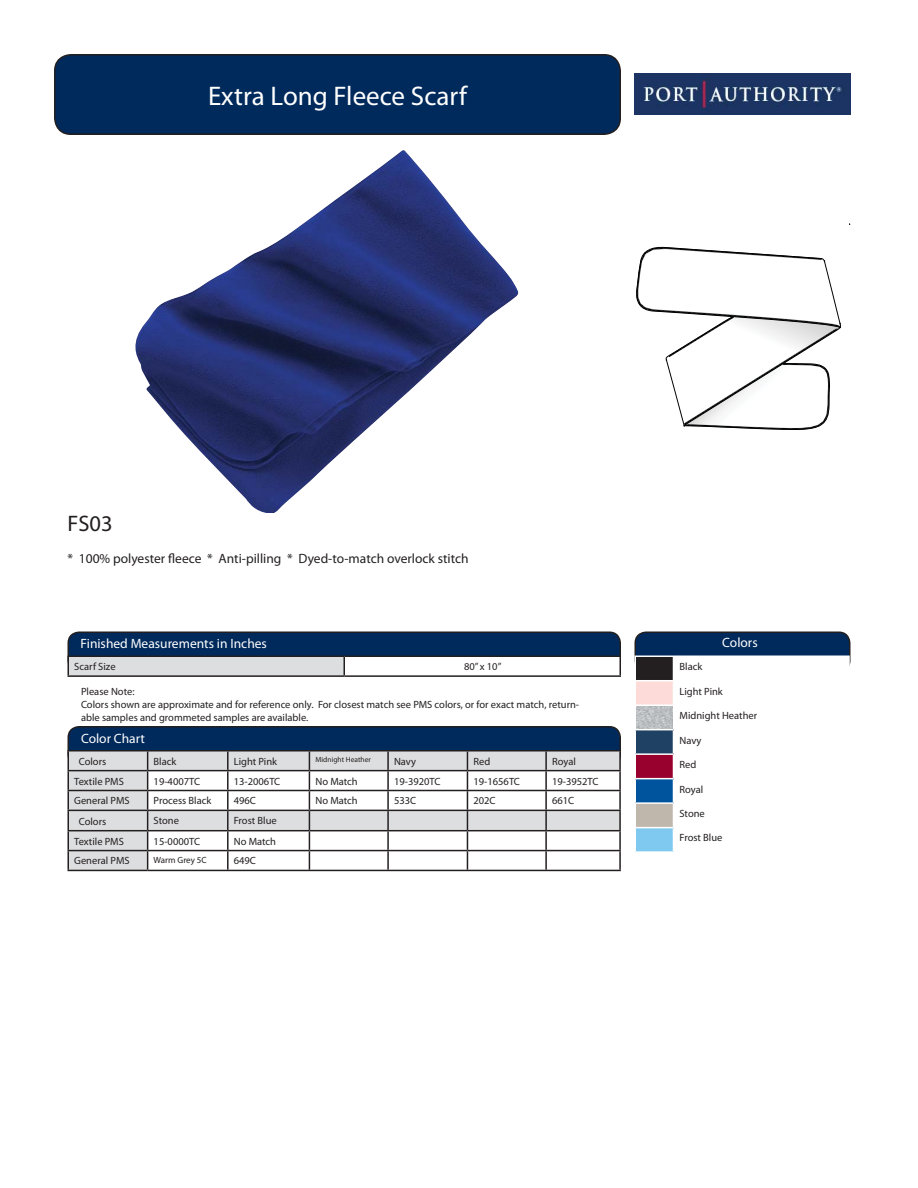
<style>
.page{position:relative;width:918px;height:1188px;background:#fff}
.page>*{position:absolute;margin:0;border:0;box-sizing:border-box;transform-origin:0 0}
.t1{font:27px "Myriad Pro";color:#fff}
.t2{font:22.5px "Myriad Pro";color:#231f20}
.t3{font:13.5px "Myriad Pro";color:#231f20}
.t4{font:13.5px "Myriad Pro";color:#fff}
.t5{font:10.5px/12.6px "Myriad Pro";color:#231f20}
.t6{font:9px "Myriad Pro";color:#231f20}
.t7{font:7.5px "Myriad Pro";color:#231f20}
</style>
<div class="page">
<div style="left:68px;top:727px;width:552px;height:39px;background:#002a5c;border-radius:11px"></div>
<div style="left:68px;top:726px;width:553px;height:40px;border:2px solid #231f20;border-radius:11px"></div>
<div style="left:68px;top:632px;width:552px;height:39px;background:#002a5c;border-radius:11px"></div>
<div style="left:68px;top:632px;width:553px;height:40px;border:2px solid #231f20;border-radius:11px"></div>
<div style="left:635px;top:632px;width:215px;height:39px;background:#002a5c;border-radius:11px"></div>
<div style="left:635px;top:632px;width:216px;height:40px;border:2px solid #231f20;border-radius:11px"></div>
<div style="left:55px;top:55px;width:565px;height:79px;background:#002a5c;border-radius:16px"></div>
<div style="left:54px;top:54px;width:567px;height:81px;border:2px solid #231f20;border-radius:16px"></div>
<img style="left:634px;top:73px;width:216px;height:42px">
<img style="left:135px;top:150px;width:384px;height:363px">
<svg style="left:636px;top:246px;width:205px;height:184px"></svg>
<div style="left:635px;top:656px;width:39px;height:25px;background:#231f20"></div>
<div style="left:674px;top:656px;width:175px;height:25px;background:#fff"></div>
<div style="left:635px;top:681px;width:39px;height:24px;background:#fcdbd8"></div>
<div style="left:635px;top:730px;width:39px;height:24px;background:#1e4164"></div>
<div style="left:635px;top:754px;width:39px;height:25px;background:#98002e"></div>
<div style="left:635px;top:779px;width:39px;height:24px;background:#00549e"></div>
<div style="left:635px;top:803px;width:39px;height:25px;background:#bfb6ac"></div>
<div style="left:635px;top:828px;width:39px;height:24px;background:#7fc9f0"></div>
<hr style="left:634px;top:656px;width:40px;height:1px;background:#fff">
<hr style="left:634px;top:657px;width:2px;height:23px;background:#fff">
<hr style="left:674px;top:656px;width:176px;height:1px;background:#fff">
<hr style="left:848px;top:657px;width:2px;height:23px;background:#fff">
<hr style="left:634px;top:680px;width:40px;height:1px;background:#fff">
<hr style="left:634px;top:681px;width:2px;height:23px;background:#fff">
<hr style="left:634px;top:704px;width:40px;height:2px;background:#fff">
<hr style="left:634px;top:730px;width:2px;height:23px;background:#fff">
<hr style="left:634px;top:753px;width:40px;height:2px;background:#fff">
<hr style="left:634px;top:755px;width:2px;height:23px;background:#fff">
<hr style="left:634px;top:778px;width:40px;height:1px;background:#fff">
<hr style="left:634px;top:779px;width:2px;height:23px;background:#fff">
<hr style="left:634px;top:802px;width:40px;height:2px;background:#fff">
<hr style="left:634px;top:804px;width:2px;height:23px;background:#fff">
<hr style="left:634px;top:827px;width:40px;height:1px;background:#fff">
<hr style="left:634px;top:828px;width:2px;height:23px;background:#fff">
<svg style="left:673px;top:657px;width:1px;height:194px"></svg>
<hr style="left:634px;top:851px;width:40px;height:2px;background:#fff">
<div style="left:68px;top:656px;width:276px;height:20px;background:#dddedf"></div>
<div style="left:344px;top:656px;width:276px;height:20px;background:#fff"></div>
<hr style="left:344px;top:675px;width:277px;height:2px;background:#231f20">
<hr style="left:344px;top:656px;width:277px;height:1px;background:#231f20">
<svg style="left:620px;top:657px;width:1px;height:18px"></svg>
<hr style="left:68px;top:656px;width:276px;height:1px;background:#231f20">
<svg style="left:68px;top:657px;width:1px;height:18px"></svg>
<svg style="left:344px;top:657px;width:1px;height:18px"></svg>
<hr style="left:68px;top:675px;width:276px;height:2px;background:#231f20">
<svg style="left:69px;top:752px;width:550px;height:118px"></svg>
<hr style="left:467px;top:750px;width:154px;height:2px;background:#231f20">
<hr style="left:148px;top:790px;width:80px;height:1px;background:#231f20">
<hr style="left:228px;top:790px;width:81px;height:1px;background:#231f20">
<hr style="left:309px;top:790px;width:79px;height:1px;background:#231f20">
<hr style="left:388px;top:790px;width:158px;height:1px;background:#231f20">
<hr style="left:546px;top:790px;width:75px;height:1px;background:#231f20">
<hr style="left:148px;top:810px;width:80px;height:1px;background:#231f20">
<hr style="left:388px;top:810px;width:233px;height:1px;background:#231f20">
<hr style="left:148px;top:850px;width:80px;height:1px;background:#231f20">
<hr style="left:228px;top:850px;width:81px;height:1px;background:#231f20">
<hr style="left:309px;top:850px;width:79px;height:1px;background:#231f20">
<hr style="left:388px;top:850px;width:79px;height:1px;background:#231f20">
<hr style="left:467px;top:850px;width:79px;height:1px;background:#231f20">
<hr style="left:546px;top:850px;width:75px;height:1px;background:#231f20">
<hr style="left:148px;top:870px;width:473px;height:1px;background:#231f20">
<hr style="left:67px;top:750px;width:81px;height:2px;background:#231f20">
<hr style="left:148px;top:750px;width:80px;height:2px;background:#231f20">
<hr style="left:148px;top:770px;width:80px;height:1px;background:#231f20">
<hr style="left:228px;top:750px;width:81px;height:2px;background:#231f20">
<hr style="left:228px;top:770px;width:81px;height:1px;background:#231f20">
<hr style="left:309px;top:750px;width:79px;height:2px;background:#231f20">
<hr style="left:309px;top:770px;width:79px;height:1px;background:#231f20">
<hr style="left:67px;top:770px;width:81px;height:1px;background:#231f20">
<hr style="left:67px;top:790px;width:81px;height:1px;background:#231f20">
<hr style="left:67px;top:850px;width:81px;height:1px;background:#231f20">
<hr style="left:67px;top:870px;width:81px;height:1px;background:#231f20">
<hr style="left:67px;top:810px;width:81px;height:1px;background:#231f20">
<svg style="left:67px;top:752px;width:2px;height:118px"></svg>
<hr style="left:67px;top:830px;width:81px;height:1px;background:#231f20">
<hr style="left:388px;top:770px;width:79px;height:1px;background:#231f20">
<hr style="left:388px;top:750px;width:79px;height:2px;background:#231f20">
<hr style="left:228px;top:830px;width:81px;height:1px;background:#231f20">
<svg style="left:309px;top:752px;width:1px;height:118px"></svg>
<hr style="left:309px;top:830px;width:79px;height:1px;background:#231f20">
<hr style="left:467px;top:770px;width:79px;height:1px;background:#231f20">
<hr style="left:228px;top:810px;width:81px;height:1px;background:#231f20">
<svg style="left:387px;top:752px;width:2px;height:118px"></svg>
<hr style="left:388px;top:830px;width:79px;height:1px;background:#231f20">
<hr style="left:546px;top:770px;width:75px;height:1px;background:#231f20">
<svg style="left:467px;top:752px;width:1px;height:118px"></svg>
<hr style="left:467px;top:830px;width:79px;height:1px;background:#231f20">
<svg style="left:147px;top:752px;width:1px;height:118px"></svg>
<svg style="left:227px;top:752px;width:2px;height:118px"></svg>
<hr style="left:309px;top:810px;width:79px;height:1px;background:#231f20">
<svg style="left:545px;top:752px;width:2px;height:118px"></svg>
<svg style="left:619px;top:752px;width:2px;height:118px"></svg>
<hr style="left:148px;top:830px;width:80px;height:1px;background:#231f20">
<hr style="left:546px;top:830px;width:75px;height:1px;background:#231f20">
<img style="left:636px;top:706px;width:37px;height:23px">
<h1 class="t1" style="left:208px;top:86px;width:260px">Extra Long Fleece Scarf</h1>
<h2 class="t2" style="left:68px;top:515px;width:47px">FS03</h2>
<p class="t3" style="left:68px;top:554px;width:403px">* 100% polyester fleece * Anti-pilling * Dyed-to-match overlock stitch</p>
<p class="t4" style="left:81px;top:638px;width:188px">Finished Measurements in Inches</p>
<p class="t5" style="left:74px;top:661px;width:43px">Scarf Size</p>
<p class="t5" style="left:464px;top:661px;width:39px">80” x 10”</p>
<p class="t5" style="left:81px;top:687px;width:500px">Please Note:<br>Colors shown are approximate and for reference only. For closest match see PMS colors, or for exact match, return&shy;able samples and grommeted samples are available.</p>
<p class="t4" style="left:81px;top:733px;width:66px">Color Chart</p>
<p class="t5" style="left:79px;top:756px;width:29px">Colors</p>
<p class="t5" style="left:154px;top:756px;width:24px">Black</p>
<p class="t5" style="left:234px;top:756px;width:45px">Light Pink</p>
<p class="t7" style="left:315px;top:757px;width:57px">Midnight Heather</p>
<p class="t5" style="left:394px;top:756px;width:24px">Navy</p>
<p class="t5" style="left:473px;top:756px;width:18px">Red</p>
<p class="t5" style="left:552px;top:756px;width:25px">Royal</p>
<p class="t5" style="left:74px;top:776px;width:51px">Textile PMS</p>
<p class="t5" style="left:154px;top:776px;width:48px">19-4007TC</p>
<p class="t5" style="left:234px;top:776px;width:48px">13-2006TC</p>
<p class="t5" style="left:315px;top:776px;width:44px">No Match</p>
<p class="t5" style="left:394px;top:776px;width:48px">19-3920TC</p>
<p class="t5" style="left:473px;top:776px;width:48px">19-1656TC</p>
<p class="t5" style="left:552px;top:776px;width:48px">19-3952TC</p>
<p class="t5" style="left:74px;top:796px;width:57px">General PMS</p>
<p class="t5" style="left:154px;top:796px;width:59px">Process Black</p>
<p class="t5" style="left:234px;top:796px;width:24px">496C</p>
<p class="t5" style="left:315px;top:796px;width:44px">No Match</p>
<p class="t5" style="left:394px;top:796px;width:24px">533C</p>
<p class="t5" style="left:473px;top:796px;width:24px">202C</p>
<p class="t5" style="left:552px;top:796px;width:24px">661C</p>
<p class="t5" style="left:79px;top:816px;width:29px">Colors</p>
<p class="t5" style="left:154px;top:816px;width:27px">Stone</p>
<p class="t5" style="left:234px;top:816px;width:44px">Frost Blue</p>
<p class="t5" style="left:74px;top:836px;width:51px">Textile PMS</p>
<p class="t5" style="left:154px;top:836px;width:48px">15-0000TC</p>
<p class="t5" style="left:234px;top:836px;width:44px">No Match</p>
<p class="t5" style="left:74px;top:856px;width:57px">General PMS</p>
<p class="t6" style="left:154px;top:857px;width:55px">Warm Grey 5C</p>
<p class="t5" style="left:234px;top:856px;width:24px">649C</p>
<p class="t4" style="left:722px;top:637px;width:37px">Colors</p>
<p class="t5" style="left:680px;top:661px;width:24px">Black</p>
<p class="t5" style="left:680px;top:686px;width:45px">Light Pink</p>
<p class="t5" style="left:680px;top:710px;width:79px">Midnight Heather</p>
<p class="t5" style="left:680px;top:735px;width:24px">Navy</p>
<p class="t5" style="left:680px;top:759px;width:18px">Red</p>
<p class="t5" style="left:680px;top:784px;width:25px">Royal</p>
<p class="t5" style="left:680px;top:808px;width:27px">Stone</p>
<p class="t5" style="left:680px;top:833px;width:45px">Frost Blue</p>
</div>
